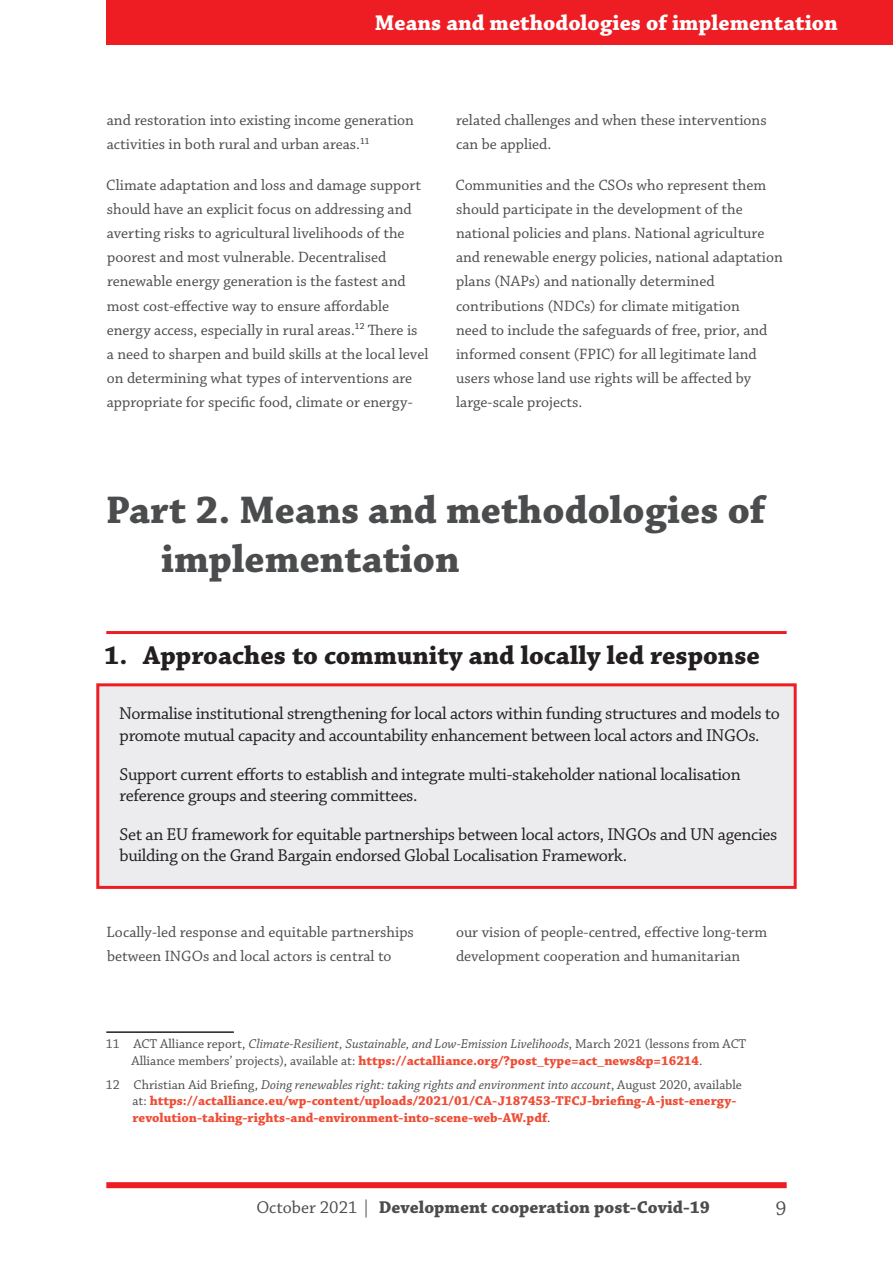
<style>
.page{position:relative;width:893px;height:1263px;background:#fff}
.page>*{position:absolute;margin:0;border:0;box-sizing:border-box;transform-origin:0 0}
.t1{font:700 40.5px/48.6px "Chaparral Pro";color:#4b4c4d}
.t2{font:700 27px "Chaparral Pro";color:#231f20}
.t3{font:700 22.5px "Chaparral Pro";color:#fff}
.t4{font:21px "Chaparral Pro";color:#4b4c4d}
.Objective{font:18px/21.6px "Chaparral Pro";letter-spacing:-.02em;color:#231f20}
.t5{font:700 18px "Chaparral Pro";color:#4b4c4d}
.t6{font:15.75px/24px "Chaparral Pro";color:#4b4c4d}
.Footnote{font:700 13.5px/16.2px "Chaparral Pro";color:#ef4d35}
.Footnote-2{font:13.5px/16.2px "Chaparral Pro";color:#4b4c4d}
.s1{font-style:italic}
.s2{font-weight:700;color:#ef4d35}
.s3{font-weight:400;color:#4b4c4d}
.s4{font-weight:400;font-style:italic;color:#4b4c4d}
.s5{font-weight:400}
</style>
<div class="page">
<div style="left:106px;top:1182px;width:681px;height:6px;background:#ee1d23"></div>
<div style="left:106px;top:0;width:787px;height:45px;background:#ee1d23"></div>
<hr style="left:106px;top:1031px;width:128px;height:2px;background:#231f20">
<hr style="left:106px;top:631px;width:681px;height:3px;background:#ee1d23">
<div style="left:96px;top:683px;width:701px;height:206px;background:#ececee;border:3px solid #ee1d23"></div>
<h3 class="t3" style="left:375px;top:10px;width:464px">Means and methodologies of implementation</h3>
<p class="t6" style="left:107px;top:109px;width:309px">and restoration into existing income generation activities in both rural and urban areas.<sup>11</sup></p>
<p class="t6" style="left:106px;top:174px;width:324px">Climate adaptation and loss and damage support should have an explicit focus on addressing and averting risks to agricultural livelihoods of the poorest and most vulnerable. Decentralised renewable energy generation is the fastest and most cost-effective way to ensure affordable energy access, especially in rural areas.<sup>12</sup> There is<br>a need to sharpen and build skills at the local level on determining what types of interventions are appropriate for specific food, climate or energy-</p>
<p class="t6" style="left:456px;top:109px;width:312px">related challenges and when these interventions can be applied.</p>
<p class="t6" style="left:455px;top:174px;width:329px">Communities and the CSOs who represent them should participate in the development of the national policies and plans. National agriculture and renewable energy policies, national adaptation plans (NAPs) and nationally determined contributions (NDCs) for climate mitigation<br>need to include the safeguards of free, prior, and informed consent (FPIC) for all legitimate land users whose land use rights will be affected by large-scale projects.</p>
<p class="t1" style="left:161px;top:488px;width:606px;text-indent:-55px">Part 2. Means and methodologies of implementation</p>
<p class="t2" style="left:104px;top:639px;width:657px">1. Approaches to community and locally led response</p>
<p class="Objective" style="left:119px;top:704px;width:662px">Normalise institutional strengthening for local actors within funding structures and models to promote mutual capacity and accountability enhancement between local actors and INGOs.</p>
<p class="Objective" style="left:120px;top:764px;width:623px">Support current efforts to establish and integrate multi-stakeholder national localisation reference groups and steering committees.</p>
<p class="Objective" style="left:120px;top:824px;width:659px">Set an EU framework for equitable partnerships between local actors, INGOs and UN agencies building on the Grand Bargain endorsed Global Localisation Framework.</p>
<p class="t6" style="left:107px;top:920px;width:309px">Locally-led response and equitable partnerships between INGOs and local actors is central to</p>
<p class="t6" style="left:456px;top:920px;width:313px">our vision of people-centred, effective long-term development cooperation and humanitarian</p>
<p class="Footnote-2" style="left:131px;top:1036px;width:616px;text-indent:-26px">11 ACT Alliance report, <span class="s1">Climate-Resilient, Sustainable, and Low-Emission Livelihoods</span>, March 2021 (lessons from ACT<br>Alliance members’ projects), available at: <span class="s2">https://actalliance.org/?post_type=act_news&amp;p=16214</span>.</p>
<p class="Footnote" style="left:132px;top:1077px;width:611px;text-indent:-27px"><span class="s3">12 Christian Aid Briefing,</span> <span class="s4">Doing renewables right: taking rights and environment into account</span><span class="s3">, August 2020, available at:</span> https://actalliance.eu/wp-content/uploads/2021/01/CA-J187453-TFCJ-briefing-A-just-energy&shy;revolution-taking-rights-and-environment-into-scene-web-AW.pdf<span class="s3">.</span></p>
<p class="t5" style="left:256px;top:1197px;width:455px"><span class="s5">October 2021 |</span> Development cooperation post-Covid-19</p>
<h3 class="t4" style="left:775px;top:1196px;width:13px">9</h3>
</div>
